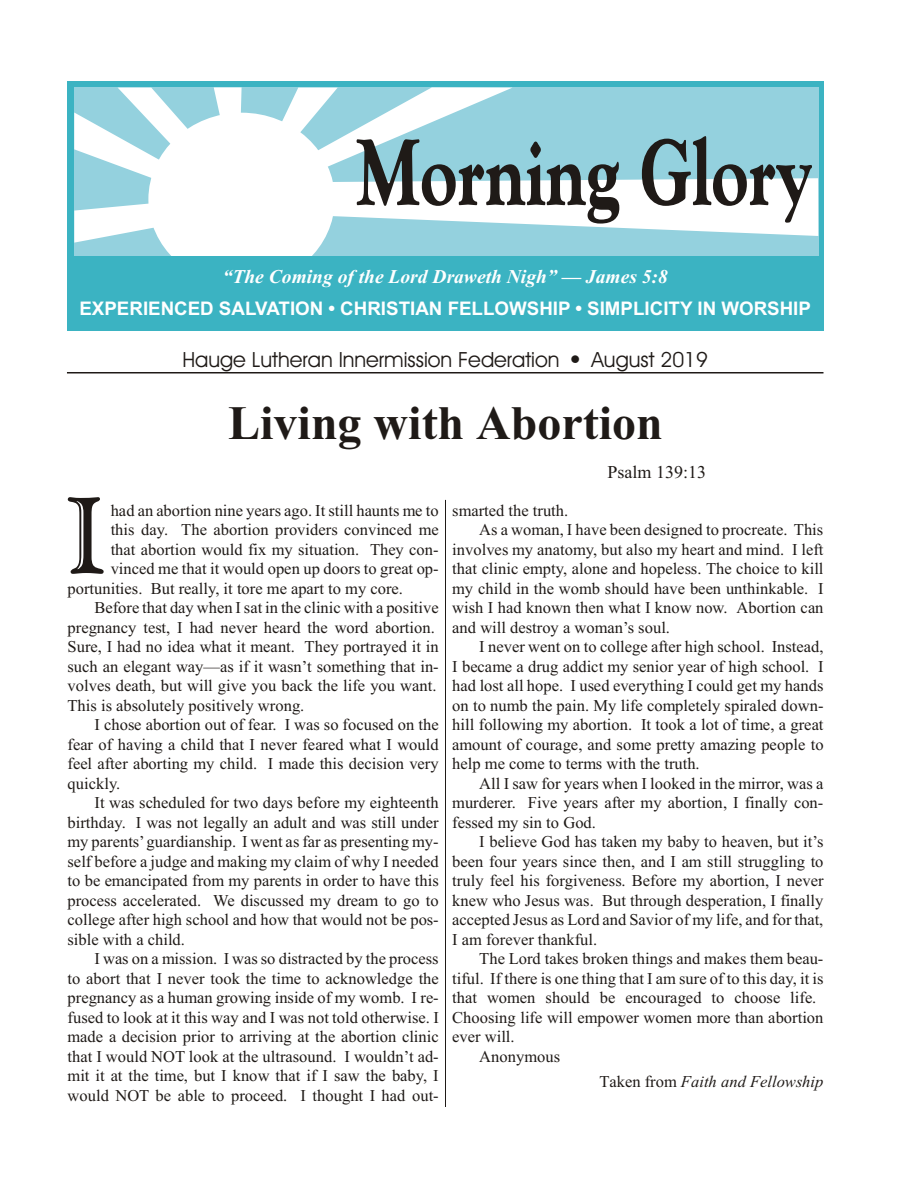
<style>
.page{position:relative;width:918px;height:1188px;background:#fff}
.page>*{position:absolute;margin:0;border:0;box-sizing:border-box;transform-origin:0 0}
.t1{font:700 48px "Times New Roman";color:#1f1a17}
.t2{font:21px "Avant Garde Bk BT";color:#1f1a17}
.t3{font:italic 700 19.5px "Times New Roman";color:#fff}
.t4{font:700 18.75px "Arial";color:#fff}
.t5{font:18px "Times New Roman";color:#1f1a17}
.t6{font:16.5px "Times New Roman";letter-spacing:.005em;color:#1f1a17}
.t7{font:italic 16.5px "Times New Roman";letter-spacing:.005em;color:#1f1a17}
.s1{font-style:normal}
</style>
<div class="page">
<hr style="left:445px;top:500px;width:1px;height:607px;background:#1f1a17">
<hr style="left:67px;top:372px;width:757px;height:1px;background:#1f1a17">
<div style="left:67px;top:81px;width:757px;height:175px;background:#3bb3c2"></div>
<div style="left:74px;top:87px;width:744px;height:169px;background:#94d1de"></div>
<div style="left:148px;top:113px;width:187px;height:173px;background:#fff;border-radius:50%"></div>
<div style="left:67px;top:256px;width:757px;height:75px;background:#3bb3c2"></div>
<svg style="left:214px;top:87px;width:28px;height:30px"></svg>
<svg style="left:74px;top:88px;width:126px;height:97px"></svg>
<svg style="left:74px;top:202px;width:87px;height:41px"></svg>
<svg style="left:274px;top:87px;width:544px;height:149px"></svg>
<svg style="left:68px;top:497px;width:36px;height:77px"></svg>
<p class="t3" style="left:223px;top:270px;width:447px">“The Com ing of the Lord Draweth Nigh” — James 5:8</p>
<p class="t4" style="left:79px;top:302px;width:733px">EXPERIENCED SALVATION • CHRISTIAN FELLOWSHIP • SIMPLICITY IN WORSHIP</p>
<p class="t2" style="left:182px;top:351px;width:379px">Hauge Lutheran Innermission Federation</p>
<p class="t2" style="left:591px;top:351px;width:118px">August 2019</p>
<h1 class="t1" style="left:228px;top:406px;width:436px">Living with Abortion</h1>
<p class="t5" style="left:608px;top:466px;width:100px">Psalm 139:13</p>
<p class="t6" style="left:111px;top:504px;width:329px">had an abor tion nine years ago. It still haunts me to</p>
<p class="t6" style="left:111px;top:524px;width:330px">this day. The abor tion pro vid ers con vinced me</p>
<p class="t6" style="left:111px;top:543px;width:330px">that abor tion would fix my sit u a tion. They con -</p>
<p class="t6" style="left:111px;top:563px;width:330px">vinced me that it would open up doors to great op -</p>
<p class="t6" style="left:68px;top:582px;width:337px">por tu ni ties. But re ally, it tore me apart to my core.</p>
<p class="t6" style="left:94px;top:602px;width:346px">Be fore that day when I sat in the clinic with a pos i tive</p>
<p class="t6" style="left:68px;top:621px;width:369px">preg nancy test, I had never heard the word abor tion.</p>
<p class="t6" style="left:68px;top:641px;width:373px">Sure, I had no idea what it meant. They por trayed it in</p>
<p class="t6" style="left:68px;top:660px;width:373px">such an el e gant way—as if it was n’t some thing that in -</p>
<p class="t6" style="left:68px;top:680px;width:371px">volves death, but will give you back the life you want.</p>
<p class="t6" style="left:68px;top:699px;width:238px">This is ab so lutely pos i tively wrong.</p>
<p class="t6" style="left:94px;top:719px;width:346px">I chose abortion out of fear. I was so fo cused on the</p>
<p class="t6" style="left:68px;top:738px;width:373px">fear of hav ing a child that I never feared what I would</p>
<p class="t6" style="left:68px;top:758px;width:373px">feel af ter abort ing my child. I made this deci sion very</p>
<p class="t6" style="left:68px;top:777px;width:54px">quickly.</p>
<p class="t6" style="left:94px;top:797px;width:346px">It was sched uled for two days be fore my eigh teenth</p>
<p class="t6" style="left:68px;top:816px;width:373px">birth day. I was not legally an adult and was still un der</p>
<p class="t6" style="left:68px;top:836px;width:373px">my par ents’ guard ian ship. I went as far as presenting my -</p>
<p class="t6" style="left:68px;top:855px;width:373px">self be fore a judge and mak ing my claim of why I needed</p>
<p class="t6" style="left:68px;top:875px;width:373px">to be eman ci pated from my par ents in or der to have this</p>
<p class="t6" style="left:68px;top:894px;width:373px">process ac cel er ated. We dis cussed my dream to go to</p>
<p class="t6" style="left:68px;top:914px;width:373px">col lege af ter high school and how that would not be pos-</p>
<p class="t6" style="left:68px;top:933px;width:119px">si ble with a child.</p>
<p class="t6" style="left:94px;top:953px;width:346px">I was on a mis sion. I was so distracted by the pro cess</p>
<p class="t6" style="left:68px;top:972px;width:373px">to abort that I never took the time to ac knowl edge the</p>
<p class="t6" style="left:68px;top:992px;width:373px">preg nancy as a hu man growing in side of my womb. I re -</p>
<p class="t6" style="left:68px;top:1011px;width:373px">fused to look at it this way and I was not told oth er wise. I</p>
<p class="t6" style="left:68px;top:1031px;width:373px">made a de ci sion prior to arriv ing at the abortion clinic</p>
<p class="t6" style="left:68px;top:1050px;width:373px">that I would NOT look at the ul tra sound. I would n’t ad -</p>
<p class="t6" style="left:68px;top:1070px;width:373px">mit it at the time, but I know that if I saw the baby, I</p>
<p class="t6" style="left:68px;top:1089px;width:373px">would NOT be able to pro ceed. I thought I had out -</p>
<p class="t6" style="left:452px;top:504px;width:118px">smarted the truth.</p>
<p class="t6" style="left:479px;top:524px;width:346px">As a woman, I have been de signed to pro create. This</p>
<p class="t6" style="left:452px;top:543px;width:373px">in volves my anat omy, but also my heart and mind. I left</p>
<p class="t6" style="left:452px;top:563px;width:373px">that clinic empty, alone and hope less. The choice to kill</p>
<p class="t6" style="left:452px;top:582px;width:373px">my child in the womb should have been un think able. I</p>
<p class="t6" style="left:452px;top:602px;width:373px">wish I had known then what I know now. Abor tion can</p>
<p class="t6" style="left:452px;top:621px;width:219px">and will de stroy a woman’s soul.</p>
<p class="t6" style="left:479px;top:641px;width:346px">I never went on to college af ter high school. In stead,</p>
<p class="t6" style="left:452px;top:660px;width:373px">I be came a drug ad dict my se nior year of high school. I</p>
<p class="t6" style="left:452px;top:680px;width:373px">had lost all hope. I used ev ery thing I could get my hands</p>
<p class="t6" style="left:452px;top:699px;width:373px">on to numb the pain. My life completely spi raled down -</p>
<p class="t6" style="left:452px;top:719px;width:373px">hill follow ing my abor tion. It took a lot of time, a great</p>
<p class="t6" style="left:452px;top:738px;width:373px">amount of courage, and some pretty amaz ing peo ple to</p>
<p class="t6" style="left:452px;top:758px;width:249px">help me come to terms with the truth.</p>
<p class="t6" style="left:479px;top:777px;width:346px">All I saw for years when I looked in the mir ror, was a</p>
<p class="t6" style="left:452px;top:797px;width:373px">mur derer. Five years af ter my abor tion, I fi nally con -</p>
<p class="t6" style="left:452px;top:816px;width:145px">fessed my sin to God.</p>
<p class="t6" style="left:479px;top:836px;width:346px">I be lieve God has taken my baby to heaven, but it’s</p>
<p class="t6" style="left:452px;top:855px;width:373px">been four years since then, and I am still strug gling to</p>
<p class="t6" style="left:452px;top:875px;width:373px">truly feel his forgive ness. Be fore my abor tion, I never</p>
<p class="t6" style="left:452px;top:894px;width:373px">knew who Je sus was. But through des per a tion, I fi nally</p>
<p class="t6" style="left:452px;top:914px;width:373px">ac cepted Jesus as Lord and Sav ior of my life, and for that,</p>
<p class="t6" style="left:452px;top:933px;width:147px">I am for ever thank ful.</p>
<p class="t6" style="left:479px;top:953px;width:346px">The Lord takes bro ken things and makes them beau -</p>
<p class="t6" style="left:452px;top:972px;width:373px">ti ful. If there is one thing that I am sure of to this day, it is</p>
<p class="t6" style="left:452px;top:992px;width:366px">that women should be en cour aged to choose life.</p>
<p class="t6" style="left:452px;top:1011px;width:373px">Choosing life will empower women more than abor tion</p>
<p class="t6" style="left:452px;top:1031px;width:64px">ever will.</p>
<p class="t6" style="left:479px;top:1050px;width:83px">Anon y mous</p>
<p class="t7" style="left:599px;top:1076px;width:226px"><span class="s1">Taken from</span> Faith and Fellowship</p>
</div>
